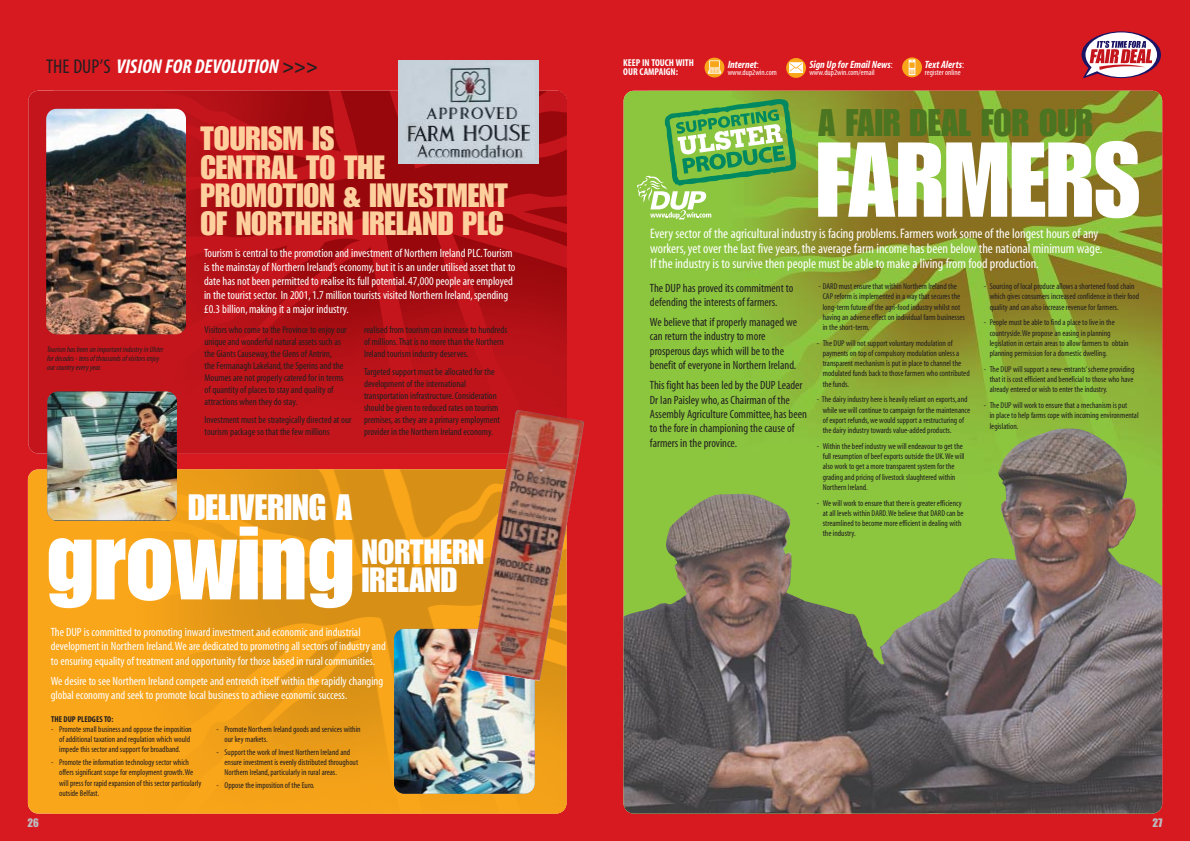
<style>
.page{position:relative;width:1190px;height:841px;background:#d71920}
.page>*{position:absolute;margin:0;border:0;box-sizing:border-box;transform-origin:0 0}
.t1{font:104px "Impact";color:#fff}
.t2{font:102px "Impact";color:#fff}
.t3{font:37.7px "Impact";color:#4b7520}
.t4{font:36px "Impact";color:#fff}
.t5{font:34.4px/27.9px "Impact";color:#fff}
.t6{font:33px/28.3px "Impact";color:#fed09e}
.t7{font:italic 700 condensed 20px "Myriad";color:#fff}
.t8{font:condensed 13.8px/15px "Myriad";color:#fff}
.t9{font:condensed 12px/14px "Myriad";color:#fff}
.t10{font:condensed 12px/14.4px "Myriad";color:#231f20}
.t11{font:12px "Impact";color:#bbbdc0}
.t12{font:italic 700 condensed 10.6px "Myriad";color:#fff}
.t13{font:condensed 10px/12px "Myriad";color:#231f20}
.t14{font:700 condensed 10px/9px "Myriad";color:#fff}
.t15{font:condensed 8.5px/10.2px "Myriad";color:#231f20}
.t16{font:700 condensed 8.5px "Myriad";color:#231f20}
.t17{font:condensed 8.1px "Myriad";color:#fff}
.t18{font:italic condensed 8px/9px "Myriad";color:#231f20}
.s1{font-weight:400;font-style:normal;color:#231f20}
.s2{color:#231f20}
.s3{font-weight:400;font-style:normal}
</style>
<div class="page">
<div style="left:705px;top:58px;width:19px;height:20px;background:#faa61a;border-radius:50%"></div>
<svg style="left:709px;top:60px;width:11px;height:9px"></svg>
<div style="left:710px;top:61px;width:9px;height:6px;background:#faa61a"></div>
<svg style="left:708px;top:68px;width:13px;height:6px"></svg>
<div style="left:786px;top:58px;width:20px;height:20px;background:#faa61a;border-radius:50%"></div>
<svg style="left:789px;top:62px;width:14px;height:11px"></svg>
<svg style="left:790px;top:63px;width:12px;height:9px"></svg>
<svg style="left:902px;top:57px;width:20px;height:20px"></svg>
<div style="left:909px;top:60px;width:6px;height:15px;background:#fff"></div>
<svg style="left:909px;top:59px;width:6px;height:15px"></svg>
<svg style="left:1082px;top:31px;width:79px;height:47px"></svg>
<img style="left:649px;top:91px;width:513px;height:337px">
<div style="left:28px;top:91px;width:539px;height:363px;background:#c4151c;border-radius:10px"></div>
<img style="left:53px;top:91px;width:514px;height:363px">
<img style="left:46px;top:109px;width:140px;height:225px;border-radius:10px">
<img style="left:398px;top:60px;width:141px;height:103px">
<div style="left:28px;top:469px;width:538px;height:345px;background:#faa61a;border-radius:10px"></div>
<img style="left:53px;top:469px;width:513px;height:345px">
<img style="left:394px;top:629px;width:141px;height:165px;border-radius:10px">
<img style="left:471px;top:410px;width:113px;height:271px">
<img style="left:47px;top:392px;width:130px;height:129px;border-radius:10px">
<svg style="left:637px;top:99px;width:160px;height:120px;background:#7ebd57"></svg>
<img style="left:624px;top:428px;width:538px;height:386px">
<h3 class="t7" style="left:46px;top:59px;width:273px"><span class="s1">THE DUP’S</span> VISION FOR DEVOLUTION <span class="s2">&gt;&gt;&gt;</span></h3>
<h3 class="t6" style="left:200px;top:126px;width:309px">TOURISM IS<br>CENTRAL TO THE<br>PROMOTION &amp; INVESTMENT<br>OF NORTHERN IRELAND PLC</h3>
<p class="t18" style="left:47px;top:345px;width:118px">Tourism has been an important industry in Ulster for decades - tens of thousands of visitors enjoy our country every year.</p>
<p class="t9" style="left:204px;top:247px;width:313px">Tourism is central to the promotion and investment of Northern Ireland PLC.Tourism is the mainstay of Northern Ireland’s economy, but it is an under utilised asset that to date has not been permitted to realise its full potential.47,000 people are employed in the tourist sector. In 2001, 1.7 million tourists visited Northern Ireland, spending £0.3 billion, making it a major industry.</p>
<p class="t13" style="left:205px;top:325px;width:144px">Visitors who come to the Province to enjoy our unique and wonderful natural assets such as the Giants Causeway, the Glens of Antrim,<br>the Fermanagh Lakeland, the Sperins and the Mournes are not properly catered for in terms of quantity of places to stay and quality of attractions when they do stay.</p>
<p class="t13" style="left:205px;top:414px;width:148px">Investment must be strategically directed at our tourism package so that the few millions</p>
<p class="t13" style="left:364px;top:325px;width:145px">realised from tourism can increase to hundreds of millions.That is no more than the Northern<br>Ireland tourism industry deserves.</p>
<p class="t13" style="left:364px;top:366px;width:137px">Targeted support must be allocated for the development of the international transportation infrastructure.Consideration should be given to reduced rates on tourism premises, as they are a primary employment provider in the Northern Ireland economy.</p>
<h3 class="t4" style="left:188px;top:495px;width:166px">DELIVERING A</h3>
<h2 class="t2" style="left:47px;top:527px;width:309px">growing</h2>
<p class="t9" style="left:51px;top:626px;width:337px;line-height:14.4px">The DUP is committed to promoting inward investment and economic and industrial development in Northern Ireland.We are dedicated to promoting all sectors of industry and to ensuring equality of treatment and opportunity for those based in rural communities.</p>
<h3 class="t9" style="left:51px;top:675px;width:334px;line-height:14.4px">We desire to see Northern Ireland compete and entrench itself within the rapidly changing global economy and seek to promote local business to achieve economic success.</h3>
<h3 class="t5" style="left:362px;top:539px;width:124px">NORTHERN<br>IRELAND</h3>
<p class="t16" style="left:51px;top:716px;width:64px">THE DUP PLEDGES TO:</p>
<p class="t15" style="left:59px;top:725px;width:134px;text-indent:-8px">- Promote small business and oppose the imposition of additional taxation and regulation which would impede this sector and support for broadband.</p>
<p class="t15" style="left:59px;top:758px;width:144px;text-indent:-8px">- Promote the information technology sector which offers significant scope for employment growth.We will press for rapid expansion of this sector particularly outside Belfast.</p>
<p class="t15" style="left:225px;top:725px;width:138px;text-indent:-8px">- Promote Northern Ireland goods and services within our key markets.</p>
<p class="t15" style="left:225px;top:748px;width:135px;text-indent:-8px">- Support the work of Invest Northern Ireland and ensure investment is evenly distributed throughout<br>Northern Ireland, particularly in rural areas.</p>
<p class="t15" style="left:216px;top:781px;width:100px">- Oppose the imposition of the Euro.</p>
<p class="t14" style="left:623px;top:59px;width:72px">KEEP IN TOUCH WITH<br>OUR CAMPAIGN:</p>
<p class="t12" style="left:809px;top:60px;width:85px">Sign Up for Email News<span class="s3">:</span></p>
<p class="t12" style="left:728px;top:60px;width:33px">Internet<span class="s3">:</span></p>
<p class="t17" style="left:728px;top:69px;width:51px">www.dup2win.com</p>
<p class="t17" style="left:809px;top:69px;width:67px">www.dup2win.com/email</p>
<p class="t12" style="left:925px;top:60px;width:41px">Text Alerts<span class="s3">:</span></p>
<p class="t17" style="left:925px;top:69px;width:37px">register online</p>
<h3 class="t3" style="left:818px;top:109px;width:276px">A FAIR DEAL FOR OUR</h3>
<h1 class="t1" style="left:816px;top:142px;width:326px">FARMERS</h1>
<p class="t8" style="left:650px;top:227px;width:454px">Every sector of the agricultural industry is facing problems.Farmers work some of the longest hours of any workers, yet over the last five years, the average farm income has been below the national minimum wage.<br>If the industry is to survive then people must be able to make a living from food production.</p>
<h3 class="t10" style="left:650px;top:281px;width:145px">The DUP has proved its commitment to defending the interests of farmers.</h3>
<h3 class="t10" style="left:650px;top:316px;width:149px">We believe that if properly managed we can return the industry to more prosperous days which will be to the benefit of everyone in Northern Ireland.</h3>
<h3 class="t10" style="left:650px;top:379px;width:159px">This fight has been led by the DUP Leader Dr Ian Paisley who, as Chairman of the Assembly Agriculture Committee, has been to the fore in championing the cause of farmers in the province.</h3>
<p class="t15" style="left:823px;top:282px;width:144px;text-indent:-4px">- DARD must ensure that within Northern Ireland the CAP reform is implemented in a way that secures the long-term future of the agri-food industry whilst not having an adverse effect on individual farm businesses in the short-term.</p>
<p class="t15" style="left:823px;top:339px;width:148px;text-indent:-6px">- The DUP will not support voluntary modulation of payments on top of compulsory modulation unless a transparent mechanism is put in place to channel the modulated funds back to those farmers who contributed the funds.</p>
<p class="t15" style="left:823px;top:395px;width:149px;text-indent:-6px">- The dairy industry here is heavily reliant on exports, and while we will continue to campaign for the maintenance of export refunds, we would support a restructuring of the dairy industry towards value-added products.</p>
<p class="t15" style="left:823px;top:442px;width:143px;text-indent:-6px">- Within the beef industry we will endeavour to get the full resumption of beef exports outside the UK.We will also work to get a more transparent system for the grading and pricing of livestock slaughtered within Northern Ireland.</p>
<p class="t15" style="left:823px;top:498px;width:142px;text-indent:-6px">- We will work to ensure that there is greater efficiency at all levels within DARD.We believe that DARD can be streamlined to become more efficient in dealing with the industry.</p>
<p class="t15" style="left:990px;top:282px;width:151px;text-indent:-6px">- Sourcing of local produce allows a shortened food chain which gives consumers increased confidence in their food quality and can also increase revenue for farmers.</p>
<p class="t15" style="left:990px;top:318px;width:141px;text-indent:-6px">- People must be able to find a place to live in the countryside.We propose an easing in planning legislation in certain areas to allow farmers to obtain planning permission for a domestic dwelling.</p>
<p class="t15" style="left:990px;top:365px;width:146px;text-indent:-6px">- The DUP will support a new-entrants’scheme providing that it is cost efficient and beneficial to those who have already entered or wish to enter the industry.</p>
<p class="t15" style="left:990px;top:401px;width:150px;text-indent:-6px">- The DUP will work to ensure that a mechanism is put<br>in place to help farms cope with incoming environmental legislation.</p>
<h3 class="t11" style="left:27px;top:819px;width:13px">26</h3>
<h3 class="t11" style="left:1152px;top:819px;width:12px">27</h3>
</div>
